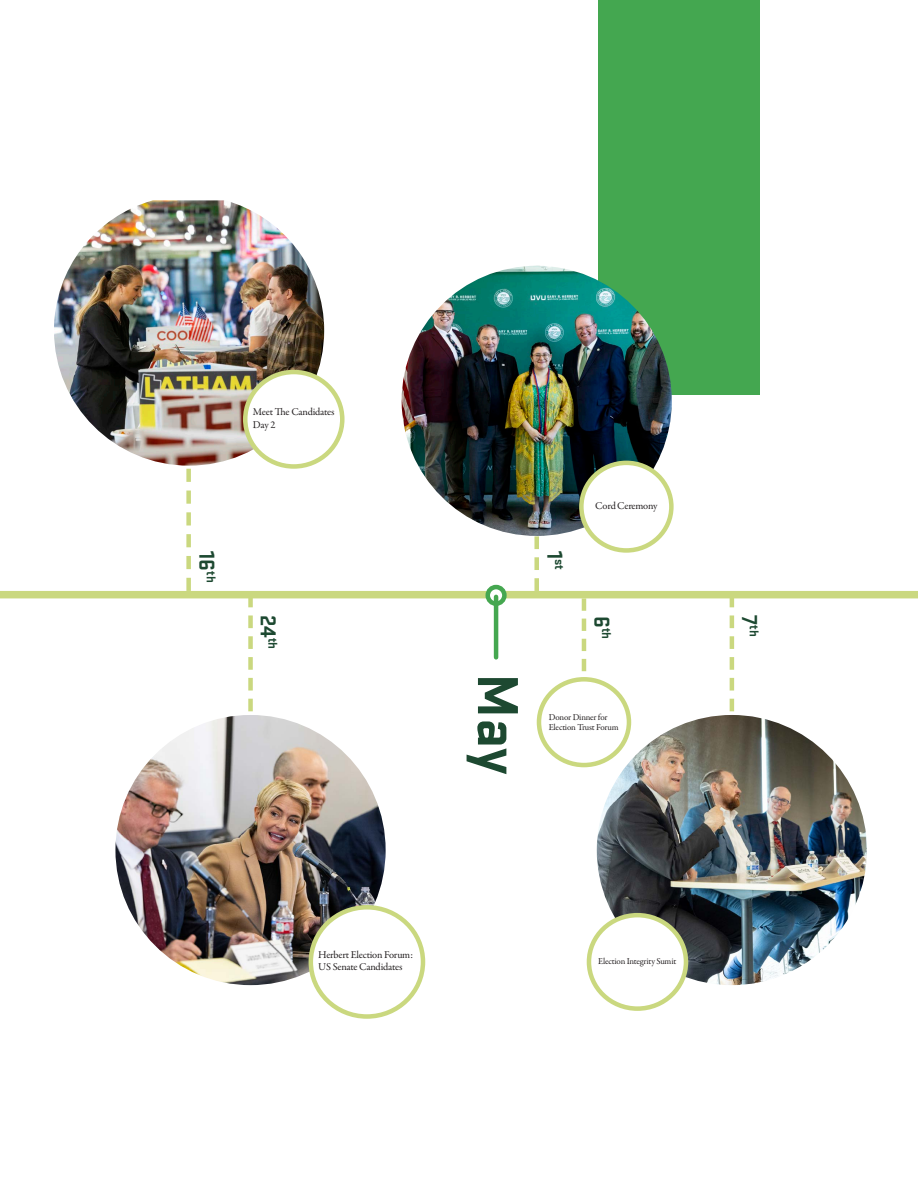
<style>
.page{position:relative;width:918px;height:1188px;background:#fff}
.page>*{position:absolute;margin:0;border:0;box-sizing:border-box;transform-origin:0 0}
.Paragraph_H1{font:700 60px "Stratum 1";color:#1d4931}
.Paragraph_H1-2{font:700 22.5px "Stratum 1";color:#1d4931}
.Paragraph_H1-3{font:700 13.05px "Stratum 1";color:#1d4931}
.t1{font:10.5px/12.6px "Garamond Premr Pro";letter-spacing:-.025em;color:#231f20}
.t2{font:9px/10.8px "Garamond Premr Pro";letter-spacing:-.025em;color:#231f20}
.s1{font-size:22.5px}
</style>
<div class="page">
<div style="left:598px;top:0;width:162px;height:394px;background:#44a750"></div>
<div style="left:0;top:591px;width:918px;height:7px;background:#cad87f"></div>
<svg style="left:248px;top:598px;width:5px;height:113px"></svg>
<svg style="left:730px;top:598px;width:4px;height:113px"></svg>
<svg style="left:582px;top:598px;width:4px;height:73px"></svg>
<svg style="left:186px;top:469px;width:5px;height:122px"></svg>
<svg style="left:534px;top:536px;width:5px;height:55px"></svg>
<img style="left:402px;top:266px;width:270px;height:270px;border-radius:135px">
<div style="left:581px;top:463px;width:90px;height:87px;background:#fff;border-radius:50%"></div>
<div style="left:579px;top:461px;width:95px;height:92px;border:4px solid #cad87f;border-radius:50%"></div>
<img style="left:115px;top:715px;width:271px;height:270px;border-radius:135px">
<img style="left:597px;top:715px;width:270px;height:270px;border-radius:135px">
<div style="left:537px;top:677px;width:94px;height:90px;border:4px solid #cad87f;border-radius:50%"></div>
<svg style="left:488px;top:587px;width:16px;height:17px"></svg>
<div style="left:486px;top:585px;width:21px;height:21px;border:4px solid #45a750;border-radius:50%"></div>
<hr style="left:494px;top:597px;width:4px;height:60px;background:#45a750">
<img style="left:54px;top:200px;width:270px;height:266px">
<div style="left:245px;top:372px;width:97px;height:94px;background:#fff;border-radius:50%"></div>
<div style="left:243px;top:370px;width:102px;height:99px;border:4px solid #cad87f;border-radius:50%"></div>
<div style="left:311px;top:907px;width:112px;height:110px;background:#fff;border-radius:50%"></div>
<div style="left:309px;top:905px;width:116px;height:114px;border:4px solid #cad87f;border-radius:50%"></div>
<div style="left:589px;top:915px;width:97px;height:94px;background:#fff;border-radius:50%"></div>
<div style="left:587px;top:913px;width:101px;height:98px;border:4px solid #cad87f;border-radius:50%"></div>
<p class="t1" style="left:253px;top:406px;width:83px">Meet The Candidates</p>
<p class="t1" style="left:253px;top:418px;width:24px">Day 2</p>
<p class="Paragraph_H1-2" style="left:222px;top:551px;width:33px;rotate:90deg">16<sup>th</sup></p>
<p class="Paragraph_H1-3" style="left:568px;top:551px;width:21px;rotate:90deg"><span class="s1">1</span>st</p>
<p class="t1" style="left:595px;top:500px;width:64px">Cord Ceremony</p>
<p class="Paragraph_H1-2" style="left:284px;top:615px;width:36px;rotate:90deg">24<sup>th</sup></p>
<p class="Paragraph_H1-3" style="left:763px;top:615px;width:23px;rotate:90deg"><span class="s1">7</span>th</p>
<p class="Paragraph_H1-3" style="left:615px;top:616px;width:25px;rotate:90deg"><span class="s1">6</span>th</p>
<p class="Paragraph_H1" style="left:539px;top:674px;width:102px;rotate:90deg">May</p>
<p class="t2" style="left:549px;top:712px;width:71px">Donor Dinner for<br>Election Trust Forum</p>
<p class="t1" style="left:318px;top:948px;width:96px">Herbert Election Forum:<br>US Senate Candidates</p>
<p class="t2" style="left:598px;top:956px;width:80px">Election Integrity Sumit</p>
</div>
